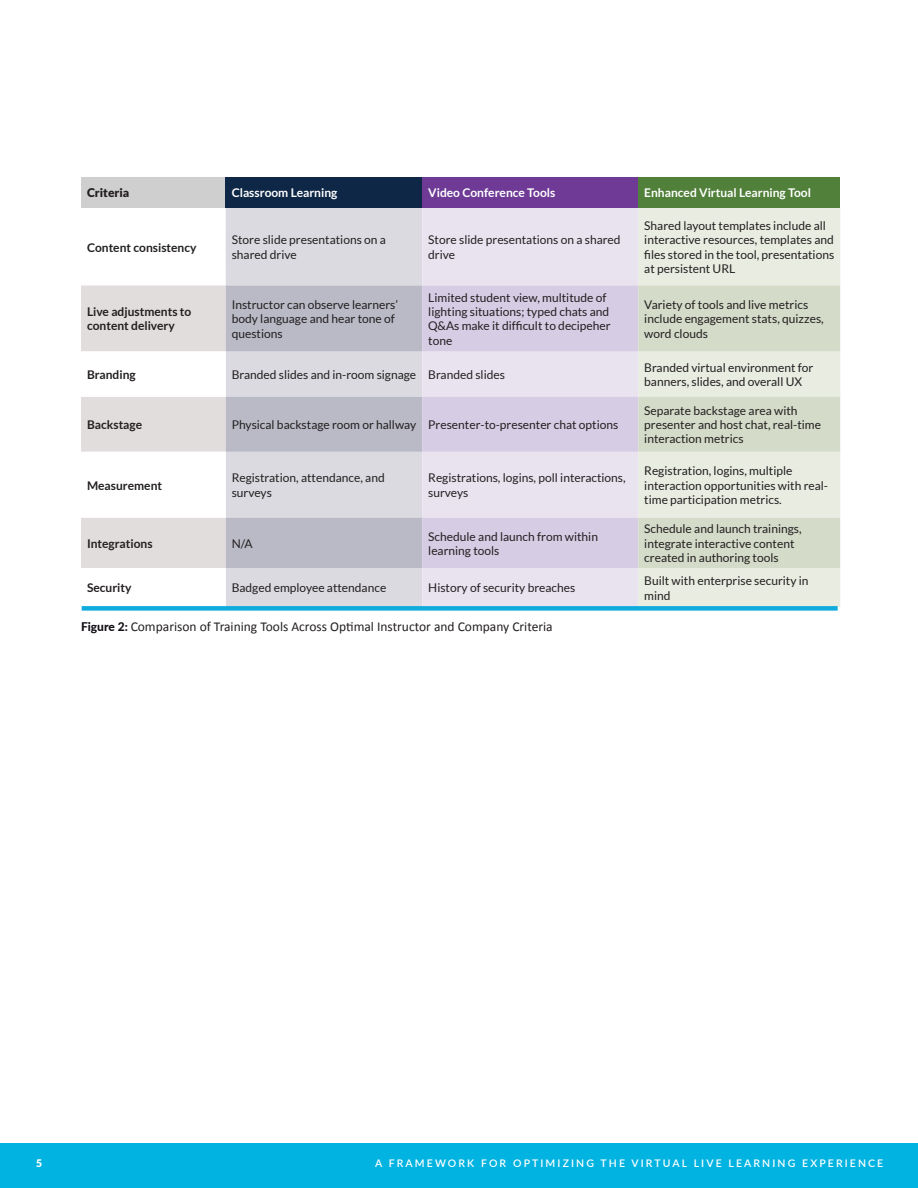
<style>
.page{position:relative;width:918px;height:1188px;background:#fff}
.page>*{position:absolute;margin:0;border:0;box-sizing:border-box;transform-origin:0 0}
.t1{font:13.5px "Calibri";color:#231f20}
.t2{font:12px/14.4px "Lato";color:#231f20}
.t3{font:700 12px/14.4px "Lato";color:#231f20}
.t4{font:700 12px "Lato";color:#fff}
.t5{font:900 12px "Lato";color:#231f20}
.t6{font:600 10.5px "Lato";letter-spacing:.2em;color:#fff}
.t7{font:900 10.5px "Lato";color:#fff}
.s1{font-family:"Lato";font-weight:800;font-size:12px;color:#120d15}
</style>
<div class="page">
<div style="left:0;top:1143px;width:918px;height:45px;background:#00b3e0"></div>
<div style="left:81px;top:177px;width:145px;height:31px;background:#d0cfcf"></div>
<div style="left:226px;top:177px;width:196px;height:31px;background:#0e2746"></div>
<div style="left:422px;top:177px;width:216px;height:31px;background:#6e3a96"></div>
<div style="left:638px;top:177px;width:202px;height:31px;background:#51803a"></div>
<div style="left:226px;top:208px;width:196px;height:398px;background:#dadae0"></div>
<div style="left:422px;top:208px;width:216px;height:398px;background:#e9e3f0"></div>
<div style="left:638px;top:208px;width:202px;height:399px;background:#e8ece1"></div>
<svg style="left:226px;top:285px;width:196px;height:283px;background:#c6c6d0"></svg>
<svg style="left:422px;top:285px;width:216px;height:283px;background:#ddd5e8"></svg>
<svg style="left:638px;top:285px;width:202px;height:283px;background:#dce1d2"></svg>
<svg style="left:81px;top:285px;width:145px;height:322px"></svg>
<div style="left:82px;top:606px;width:756px;height:5px;background:#0eabdc"></div>
<p class="t5" style="left:87px;top:186px;width:44px">Criteria</p>
<p class="t4" style="left:232px;top:186px;width:107px">Classroom Learning</p>
<p class="t4" style="left:428px;top:186px;width:129px">Video Conference Tools</p>
<p class="t4" style="left:644px;top:186px;width:168px">Enhanced Virtual Learning Tool</p>
<p class="t3" style="left:87px;top:240px;width:111px">Content consistency</p>
<p class="t2" style="left:232px;top:233px;width:156px">Store slide presentations on a shared drive</p>
<p class="t2" style="left:428px;top:233px;width:194px">Store slide presentations on a shared drive</p>
<p class="t2" style="left:644px;top:218px;width:191px">Shared layout templates include all interactive resources, templates and files stored in the tool, presentations at persistent URL</p>
<p class="t3" style="left:87px;top:304px;width:106px">Live adjustments to content delivery</p>
<p class="t2" style="left:232px;top:297px;width:168px">Instructor can observe learners’ body language and hear tone of questions</p>
<p class="t2" style="left:428px;top:290px;width:184px">Limited student view, multitude of lighting situations; typed chats and<br>Q&amp;As make it difficult to decipeher tone</p>
<p class="t2" style="left:644px;top:297px;width:181px">Variety of tools and live metrics include engagement stats, quizzes, word clouds</p>
<p class="t3" style="left:87px;top:367px;width:50px">Branding</p>
<p class="t2" style="left:232px;top:367px;width:275px">Branded slides and in-room signage Branded slides</p>
<p class="t2" style="left:644px;top:360px;width:171px">Branded virtual environment for banners, slides, and overall UX</p>
<p class="t3" style="left:87px;top:417px;width:57px">Backstage</p>
<p class="t2" style="left:232px;top:417px;width:388px">Physical backstage room or hallway Presenter-to-presenter chat options</p>
<p class="t2" style="left:644px;top:403px;width:178px">Separate backstage area with presenter and host chat, real-time interaction metrics</p>
<p class="t3" style="left:87px;top:478px;width:77px">Measurement</p>
<p class="t2" style="left:232px;top:471px;width:155px">Registration, attendance, and surveys</p>
<p class="t2" style="left:428px;top:471px;width:199px">Registrations, logins, poll interactions, surveys</p>
<p class="t2" style="left:644px;top:464px;width:185px">Registration, logins, multiple interaction opportunities with real&shy;time participation metrics.</p>
<p class="t3" style="left:87px;top:536px;width:67px">Integrations</p>
<p class="t2" style="left:232px;top:536px;width:22px">N/A</p>
<p class="t2" style="left:428px;top:529px;width:171px">Schedule and launch from within learning tools</p>
<p class="t2" style="left:644px;top:522px;width:159px">Schedule and launch trainings, integrate interactive content created in authoring tools</p>
<p class="t3" style="left:87px;top:581px;width:46px">Security</p>
<p class="t2" style="left:232px;top:581px;width:156px">Badged employee attendance</p>
<p class="t2" style="left:428px;top:581px;width:149px">History of security breaches</p>
<p class="t2" style="left:644px;top:574px;width:166px">Built with enterprise security in mind</p>
<p class="t1" style="left:81px;top:618px;width:473px"><span class="s1">Figure 2:</span> Comparison of Training Tools Across Optimal Instructor and Company Criteria</p>
<p class="t7" style="left:36px;top:1157px;width:8px">5</p>
<p class="t6" style="left:375px;top:1155px;width:510px">A FRAMEWORK FOR OPTIMIZING THE VIRTUAL LIVE LEARNING EXPERIENCE</p>
</div>
